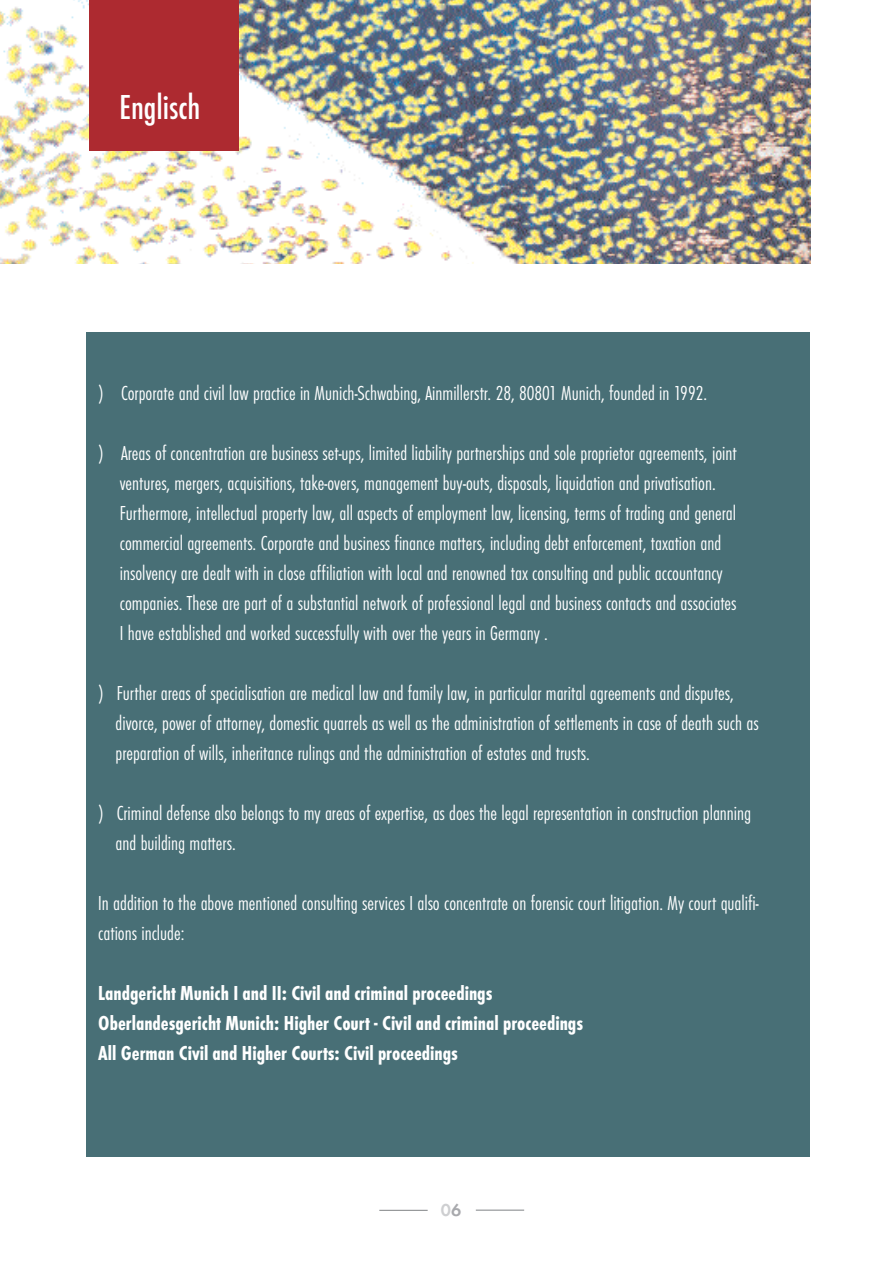
<style>
.page{position:relative;width:893px;height:1263px;background:#fff}
.page>*{position:absolute;margin:0;border:0;box-sizing:border-box;transform-origin:0 0}
.t1{font:36px "Function Cond";color:#fff}
.t2{font:300 21px/30px "Function Cond LH";color:#fff}
.t3{font:700 21px/30px "Function Cond";color:#fff}
.t4{font:700 18px "Function";color:#cecfd1}
.s1{color:#a8a9ad}
</style>
<div class="page">
<div style="left:86px;top:332px;width:724px;height:825px;background:#486f76"></div>
<img style="left:0;top:0;width:811px;height:264px">
<div style="left:89px;top:0;width:149px;height:151px;background:#ad2a30"></div>
<hr style="left:476px;top:1210px;width:48px;height:1px;background:#808285">
<hr style="left:379px;top:1210px;width:49px;height:1px;background:#808285">
<h1 class="t1" style="left:119px;top:86px;width:82px">Englisch</h1>
<p class="t2" style="left:98px;top:378px;width:610px">) Corporate and civil law practice in Munich-Schwabing, Ainmillerstr. 28, 80801 Munich, founded in 1992.</p>
<p class="t2" style="left:120px;top:438px;width:618px;text-indent:-22px">) Areas of concentration are business set-ups, limited liability partnerships and sole proprietor agreements, joint ventures, mergers, acquisitions, take-overs, management buy-outs, disposals, liquidation and privatisation.<br>Furthermore, intellectual property law, all aspects of employment law, licensing, terms of trading and general commercial agreements. Corporate and business finance matters, including debt enforcement, taxation and insolvency are dealt with in close affiliation with local and renowned tax consulting and public accountancy companies. These are part of a substantial network of professional legal and business contacts and associates I have established and worked successfully with over the years in Germany .</p>
<p class="t2" style="left:116px;top:678px;width:645px;text-indent:-17px">) Further areas of specialisation are medical law and family law, in particular marital agreements and disputes, divorce, power of attorney, domestic quarrels as well as the administration of settlements in case of death such as preparation of wills, inheritance rulings and the administration of estates and trusts.</p>
<p class="t2" style="left:116px;top:798px;width:637px;text-indent:-17px">) Criminal defense also belongs to my areas of expertise, as does the legal representation in construction planning and building matters.</p>
<p class="t2" style="left:98px;top:888px;width:662px">In addition to the above mentioned consulting services I also concentrate on forensic court litigation. My court qualifi&shy;cations include:</p>
<p class="t3" style="left:98px;top:978px;width:486px">Landgericht Munich I and II: Civil and criminal proceedings<br>Oberlandesgericht Munich: Higher Court - Civil and criminal proceedings<br>All German Civil and Higher Courts: Civil proceedings</p>
<p class="t4" style="left:441px;top:1199px;width:22px">0<span class="s1">6</span></p>
</div>
